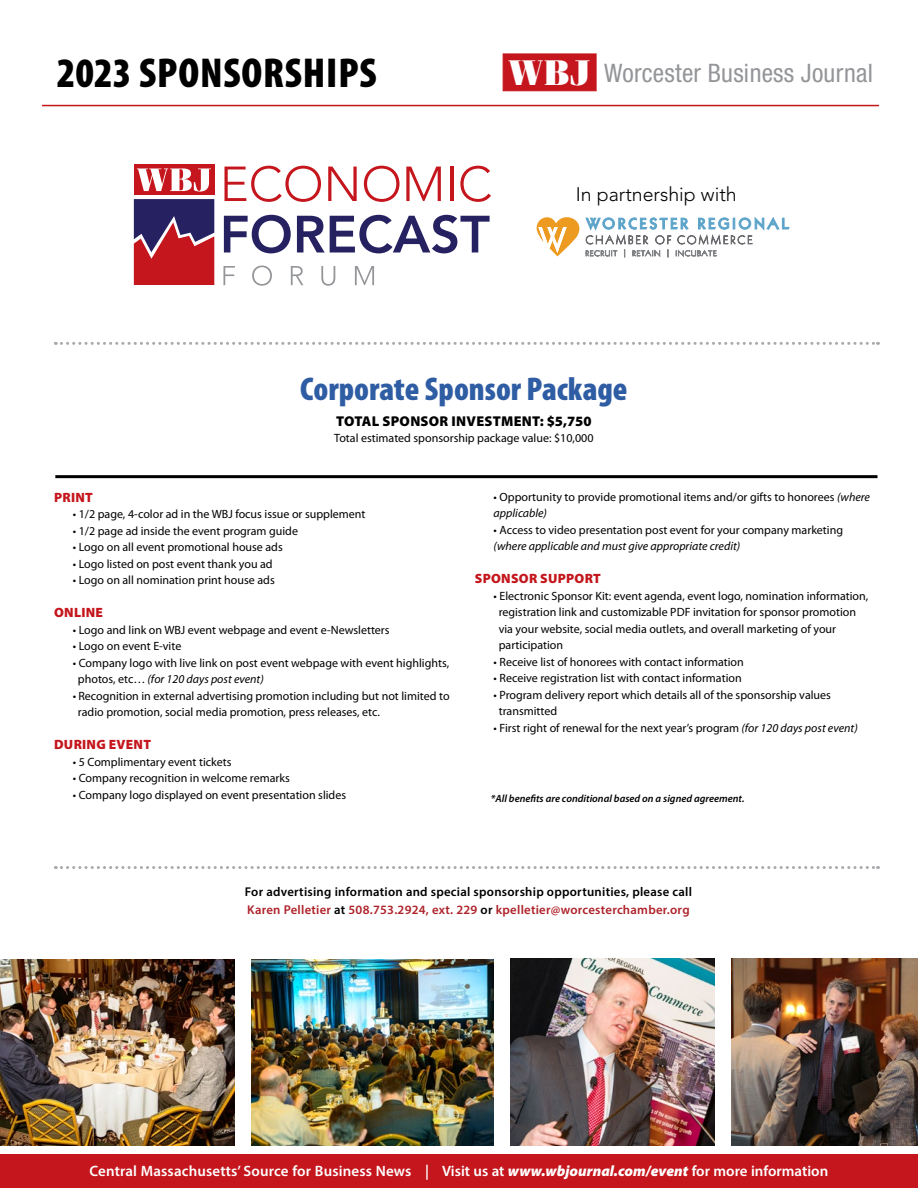
<style>
.page{position:relative;width:918px;height:1188px;background:#fff}
.page>*{position:absolute;margin:0;border:0;box-sizing:border-box;transform-origin:0 0}
.t1{font:900 condensed 42px "Myriad Pro";letter-spacing:.02em;color:#000}
.t2{font:900 condensed 33px "Myriad Pro";color:#2f5da4}
.t3{font:condensed 25.5px "Helvetica Neue LT Std";letter-spacing:.01em;color:#939598}
.t4{font:300 19.5px "Avenir LT Std";color:#000}
.t5{font:600 15px "Myriad Pro";letter-spacing:.005em;color:#fff}
.t6{font:900 14.25px "Myriad Pro";letter-spacing:.02em;color:#000}
.t7{font:900 13.5px "Myriad Pro";letter-spacing:.02em;color:#c4161c}
.t8{font:600 12.75px/18px "Myriad Pro";letter-spacing:.02em;color:#000}
.t9{font:12px/16.5px "Myriad Pro";color:#000}
.t10{font:italic 12px "Myriad Pro";color:#000}
.t11{font:italic 600 10.5px "Myriad Pro";color:#000}
.s1{font-family:"Fenice Std";font-weight:900;font-stretch:normal;font-size:35.55px;color:#fff}
.s2{font-style:italic}
.s3{color:#ae222a}
.s4{font-weight:900;font-style:italic}
</style>
<div class="page">
<div style="left:0;top:1155px;width:918px;height:33px;background:#c4161c"></div>
<svg style="left:55px;top:342px;width:823px;height:3px"></svg>
<svg style="left:55px;top:866px;width:823px;height:3px"></svg>
<hr style="left:55px;top:475px;width:822px;height:3px;background:#000">
<hr style="left:42px;top:105px;width:837px;height:1px;background:#c4161c">
<div style="left:503px;top:54px;width:93px;height:37px;background:#c4161c;border:1px solid #c4161c"></div>
<svg style="left:225px;top:166px;width:96px;height:36px"></svg>
<svg style="left:328px;top:167px;width:29px;height:34px"></svg>
<svg style="left:364px;top:166px;width:35px;height:36px"></svg>
<svg style="left:406px;top:167px;width:35px;height:34px"></svg>
<hr style="left:450px;top:167px;width:3px;height:34px;background:#c4161c">
<svg style="left:460px;top:166px;width:31px;height:36px"></svg>
<svg style="left:224px;top:215px;width:67px;height:38px"></svg>
<svg style="left:297px;top:215px;width:193px;height:38px"></svg>
<svg style="left:134px;top:199px;width:80px;height:86px;background:#842947"></svg>
<svg style="left:223px;top:266px;width:12px;height:19px"></svg>
<svg style="left:252px;top:266px;width:20px;height:20px"></svg>
<svg style="left:291px;top:266px;width:12px;height:19px"></svg>
<svg style="left:321px;top:266px;width:14px;height:20px"></svg>
<svg style="left:355px;top:266px;width:19px;height:19px"></svg>
<div style="left:134px;top:165px;width:80px;height:30px;background:#c4161c"></div>
<svg style="left:137px;top:169px;width:74px;height:23px"></svg>
<svg style="left:586px;top:218px;width:203px;height:39px"></svg>
<svg style="left:537px;top:217px;width:43px;height:39px"></svg>
<img style="left:0;top:959px;width:235px;height:186px">
<img style="left:252px;top:959px;width:242px;height:186px">
<img style="left:511px;top:958px;width:204px;height:188px">
<img style="left:732px;top:958px;width:186px;height:188px">
<h1 class="t1" style="left:57px;top:49px;width:321px">2023 SPONSORSHIPS</h1>
<h3 class="t3" style="left:510px;top:58px;width:364px"><span class="s1">WBJ</span> Worcester Business Journal</h3>
<h3 class="t4" style="left:576px;top:183px;width:162px">In partnership with</h3>
<h2 class="t2" style="left:300px;top:371px;width:329px">Corporate Sponsor Package</h2>
<p class="t6" style="left:336px;top:413px;width:257px">TOTAL SPONSOR INVESTMENT: $5,750</p>
<p class="t9" style="left:334px;top:430px;width:261px">Total estimated sponsorship package value: $10,000</p>
<p class="t7" style="left:54px;top:490px;width:40px">PRINT</p>
<p class="t9" style="left:73px;top:506px;width:294px">• 1/2 page, 4-color ad in the WBJ focus issue or supplement</p>
<p class="t9" style="left:73px;top:523px;width:227px">• 1/2 page ad inside the event program guide</p>
<p class="t9" style="left:73px;top:539px;width:211px">• Logo on all event promotional house ads</p>
<p class="t9" style="left:73px;top:556px;width:201px">• Logo listed on post event thank you ad</p>
<p class="t9" style="left:73px;top:572px;width:203px">• Logo on all nomination print house ads</p>
<p class="t7" style="left:54px;top:605px;width:50px">ONLINE</p>
<p class="t9" style="left:73px;top:622px;width:318px">• Logo and link on WBJ event webpage and event e-Newsletters</p>
<p class="t9" style="left:73px;top:638px;width:110px">• Logo on event E-vite</p>
<p class="t9" style="left:78px;top:655px;width:373px;text-indent:-5px">• Company logo with live link on post event webpage with event highlights, photos, etc… <span class="s2">(for 120 days post event)</span></p>
<p class="t9" style="left:78px;top:688px;width:373px;text-indent:-5px"><span class="s2">•</span> Recognition in external advertising promotion including but not limited to radio promotion, social media promotion, press releases, etc.</p>
<p class="t7" style="left:54px;top:737px;width:98px">DURING EVENT</p>
<p class="t9" style="left:73px;top:754px;width:160px">• 5 Complimentary event tickets</p>
<p class="t9" style="left:73px;top:770px;width:219px">• Company recognition in welcome remarks</p>
<p class="t9" style="left:73px;top:787px;width:275px">• Company logo displayed on event presentation slides</p>
<p class="t9" style="left:494px;top:489px;width:378px">• Opportunity to provide promotional items and/or gifts to honorees <span class="s2">(where applicable)</span></p>
<p class="t9" style="left:494px;top:522px;width:351px">• Access to video presentation post event for your company marketing</p>
<p class="t10" style="left:494px;top:540px;width:248px">(where applicable and must give appropriate credit)</p>
<p class="t7" style="left:475px;top:571px;width:128px">SPONSOR SUPPORT</p>
<p class="t9" style="left:499px;top:588px;width:371px;text-indent:-5px">• Electronic Sponsor Kit: event agenda, event logo, nomination information, registration link and customizable PDF invitation for sponsor promotion via your website, social media outlets, and overall marketing of your participation</p>
<p class="t9" style="left:494px;top:654px;width:252px">• Receive list of honorees with contact information</p>
<p class="t9" style="left:494px;top:670px;width:250px">• Receive registration list with contact information</p>
<p class="t9" style="left:499px;top:687px;width:334px;text-indent:-5px">• Program delivery report which details all of the sponsorship values transmitted</p>
<p class="t9" style="left:494px;top:720px;width:366px">• First right of renewal for the next year’s program <span class="s2">(for 120 days post event)</span></p>
<p class="t11" style="left:491px;top:792px;width:255px">*All benefits are conditional based on a signed agreement.</p>
<p class="t8" style="left:245px;top:882px;width:449px">For advertising information and special sponsorship opportunities, please call<br><span class="s3">Karen Pelletier</span> at <span class="s3">508.753.2924, ext. 229</span> or <span class="s3">kpelletier@worcesterchamber.org</span></p>
<p class="t5" style="left:89px;top:1162px;width:740px">Central Massachusetts’ Source for Business News | Visit us at <span class="s4">www.wbjournal.com/event</span> for more information</p>
</div>
